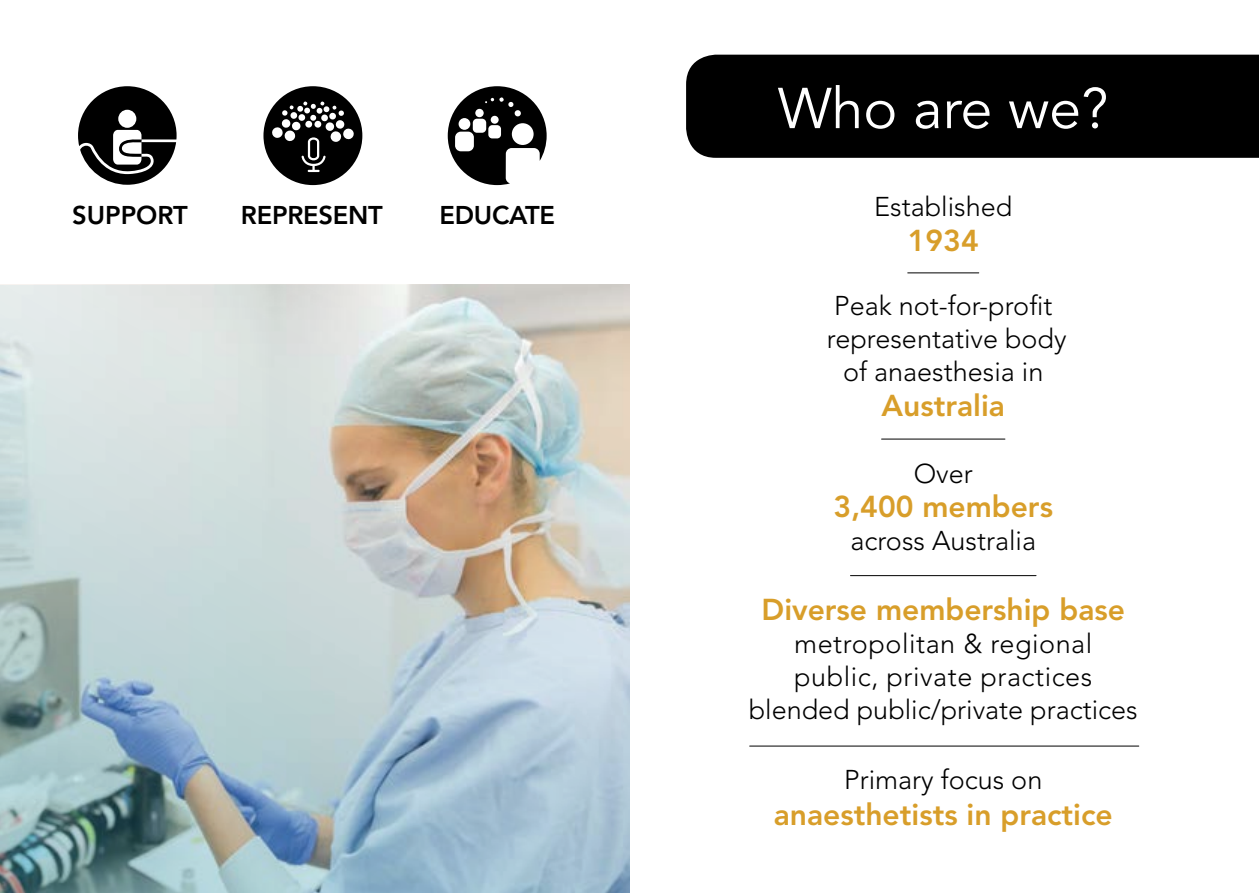
<style>
.page{position:relative;width:1259px;height:893px;background:#fff}
.page>*{position:absolute;margin:0;border:0;box-sizing:border-box;transform-origin:0 0}
.t1{font:57px "Avenir LT Std";color:#fff}
.t2{font:800 30px "Avenir LT Std";color:#d89e2a}
.t3{font:300 27px/33px "Avenir LT Std";color:#000;text-align:center}
.t4{font:300 27px/33px "Avenir LT Std";letter-spacing:.02em;color:#000;text-align:center}
.t5{font:800 25.5px "Avenir LT Std";letter-spacing:-.01em;color:#000}
</style>
<div class="page">
<div style="left:686px;top:55px;width:573px;height:103px;background:#000"></div>
<hr style="left:907px;top:272px;width:71px;height:1px;background:#000">
<hr style="left:881px;top:439px;width:124px;height:1px;background:#000">
<hr style="left:850px;top:575px;width:186px;height:1px;background:#000">
<hr style="left:749px;top:746px;width:389px;height:1px;background:#000">
<img style="left:0;top:285px;width:629px;height:608px">
<svg style="left:78px;top:86px;width:99px;height:99px"></svg>
<svg style="left:263px;top:86px;width:99px;height:99px"></svg>
<svg style="left:448px;top:86px;width:98px;height:99px"></svg>
<p class="t5" style="left:72px;top:200px;width:117px">SUPPORT</p>
<p class="t5" style="left:241px;top:200px;width:143px">REPRESENT</p>
<p class="t5" style="left:439px;top:200px;width:117px">EDUCATE</p>
<h1 class="t1" style="left:778px;top:76px;width:332px">Who are we?</h1>
<p class="t3" style="left:874px;top:190px;width:139px">Established</p>
<p class="t2" style="left:907px;top:223px;width:73px">1934</p>
<p class="t3" style="left:827px;top:289px;width:241px">Peak not-for-profit representative body of anaesthesia in</p>
<p class="t2" style="left:881px;top:388px;width:125px">Australia</p>
<p class="t3" style="left:913px;top:458px;width:61px">Over</p>
<p class="t2" style="left:833px;top:488px;width:221px">3,400 members</p>
<p class="t3" style="left:850px;top:524px;width:187px">across Australia</p>
<p class="t2" style="left:761px;top:592px;width:365px">Diverse membership base</p>
<p class="t4" style="left:749px;top:627px;width:390px">metropolitan &amp; regional public, private practices blended public/private practices</p>
<p class="t3" style="left:844px;top:763px;width:200px">Primary focus on</p>
<p class="t2" style="left:773px;top:796px;width:340px">anaesthetists in practice</p>
</div>
